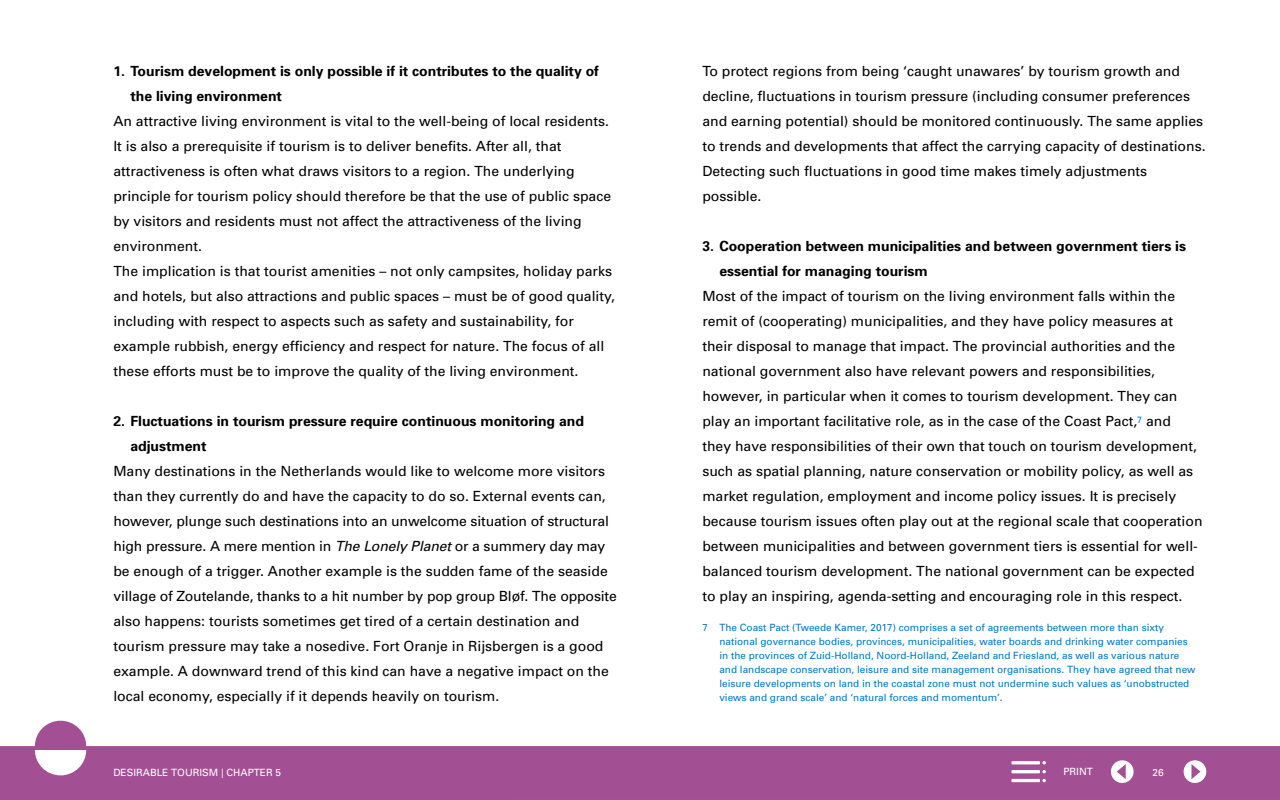
<style>
.page{position:relative;width:1280px;height:800px;background:#fff}
.page>*{position:absolute;margin:0;border:0;box-sizing:border-box;transform-origin:0 0}
.platte_tekst__P{font:14px/25px "Univers";color:#000}
.Alinea_kop_vet__H3{font:700 14px/25px "Univers";color:#000}
._05_voetnoot__P{font:10px/14px "Univers";color:#0078be}
.t1{font:10px "Univers";color:#fff}
.s1{font-style:italic}
.s2{font-size:12.9px}
</style>
<div class="page">
<svg style="left:0;top:721px;width:1280px;height:79px;fill:#a34f94"></svg>
<div style="left:1111px;top:760px;width:23px;height:23px;background:#fff;border-radius:50%"></div>
<svg style="left:1117px;top:764px;width:9px;height:15px"></svg>
<div style="left:1184px;top:760px;width:22px;height:23px;background:#fff;border-radius:50%"></div>
<svg style="left:1191px;top:764px;width:10px;height:15px"></svg>
<svg style="left:1042px;top:779px;width:4px;height:3px"></svg>
<hr style="left:1011px;top:779px;width:29px;height:3px;background:#fff">
<hr style="left:1011px;top:770px;width:29px;height:3px;background:#fff">
<svg style="left:1042px;top:770px;width:4px;height:3px"></svg>
<hr style="left:1011px;top:761px;width:29px;height:3px;background:#fff">
<svg style="left:1042px;top:761px;width:4px;height:3px"></svg>
<h3 class="Alinea_kop_vet__H3" style="left:130px;top:58px;width:470px;text-indent:-17px">1. Tourism development is only possible if it contributes to the quality of the living environment</h3>
<p class="platte_tekst__P" style="left:113px;top:108px;width:499px">An attractive living environment is vital to the well-being of local residents.<br>It is also a prerequisite if tourism is to deliver benefits. After all, that attractiveness is often what draws visitors to a region. The underlying principle for tourism policy should therefore be that the use of public space by visitors and residents must not affect the attractiveness of the living environment.</p>
<p class="platte_tekst__P" style="left:113px;top:258px;width:503px">The implication is that tourist amenities – not only campsites, holiday parks and hotels, but also attractions and public spaces – must be of good quality, including with respect to aspects such as safety and sustainability, for example rubbish, energy efficiency and respect for nature. The focus of all these efforts must be to improve the quality of the living environment.</p>
<h3 class="Alinea_kop_vet__H3" style="left:130px;top:408px;width:455px;text-indent:-17px">2. Fluctuations in tourism pressure require continuous monitoring and adjustment</h3>
<p class="platte_tekst__P" style="left:113px;top:458px;width:505px">Many destinations in the Netherlands would like to welcome more visitors than they currently do and have the capacity to do so. External events can, however, plunge such destinations into an unwelcome situation of structural high pressure. A mere mention in <span class="s1">The Lonely Planet</span> or a summery day may be enough of a trigger. Another example is the sudden fame of the seaside village of Zoutelande, thanks to a hit number by pop group Bløf. The opposite also happens: tourists sometimes get tired of a certain destination and tourism pressure may take a nosedive. Fort Oranje in Rijsbergen is a good example. A downward trend of this kind can have a negative impact on the local economy, especially if it depends heavily on tourism.</p>
<p class="platte_tekst__P" style="left:702px;top:58px;width:505px">To protect regions from being ‘caught unawares’ by tourism growth and decline, fluctuations in tourism pressure (including consumer preferences and earning potential) should be monitored continuously. The same applies to trends and developments that affect the carrying capacity of destinations.<br>Detecting such fluctuations in good time makes timely adjustments possible.</p>
<h3 class="Alinea_kop_vet__H3" style="left:719px;top:233px;width:468px;text-indent:-17px">3. Cooperation between municipalities and between government tiers is essential for managing tourism</h3>
<p class="platte_tekst__P" style="left:702px;top:283px;width:502px">Most of the impact of tourism on the living environment falls within the remit of (cooperating) municipalities, and they have policy measures at their disposal to manage that impact. The provincial authorities and the national government also have relevant powers and responsibilities, however, in particular when it comes to tourism development. They can play an important facilitative role, as in the case of the Coast Pact,<sup>7</sup> and they have responsibilities of their own that touch on tourism development, such as spatial planning, nature conservation or mobility policy, as well as market regulation, employment and income policy issues. It is precisely because tourism issues often play out at the regional scale that cooperation between municipalities and between government tiers is essential for well&shy;balanced tourism development. The national government can be expected to play an inspiring, agenda-setting and encouraging role in this respect.</p>
<p class="_05_voetnoot__P" style="left:719px;top:620px;width:478px;text-indent:-17px">7 The Coast Pact (Tweede Kamer, 2017) comprises a set of agreements between more than sixty national governance bodies, provinces, municipalities, water boards and drinking water companies in the provinces of Zuid-Holland, Noord-Holland, Zeeland and Friesland, as well as various nature and landscape conservation, leisure and site management organisations. They have agreed that new leisure developments on land in the coastal zone must not undermine such values as ‘unobstructed views and grand scale’ and ‘natural forces and momentum’.</p>
<p class="t1" style="left:113px;top:766px;width:169px">DESIRABLE TOURISM <span class="s2">|</span> CHAPTER 5</p>
<p class="t1" style="left:1063px;top:765px;width:31px">PRINT</p>
<p class="t1" style="left:1153px;top:766px;width:13px">26</p>
</div>
